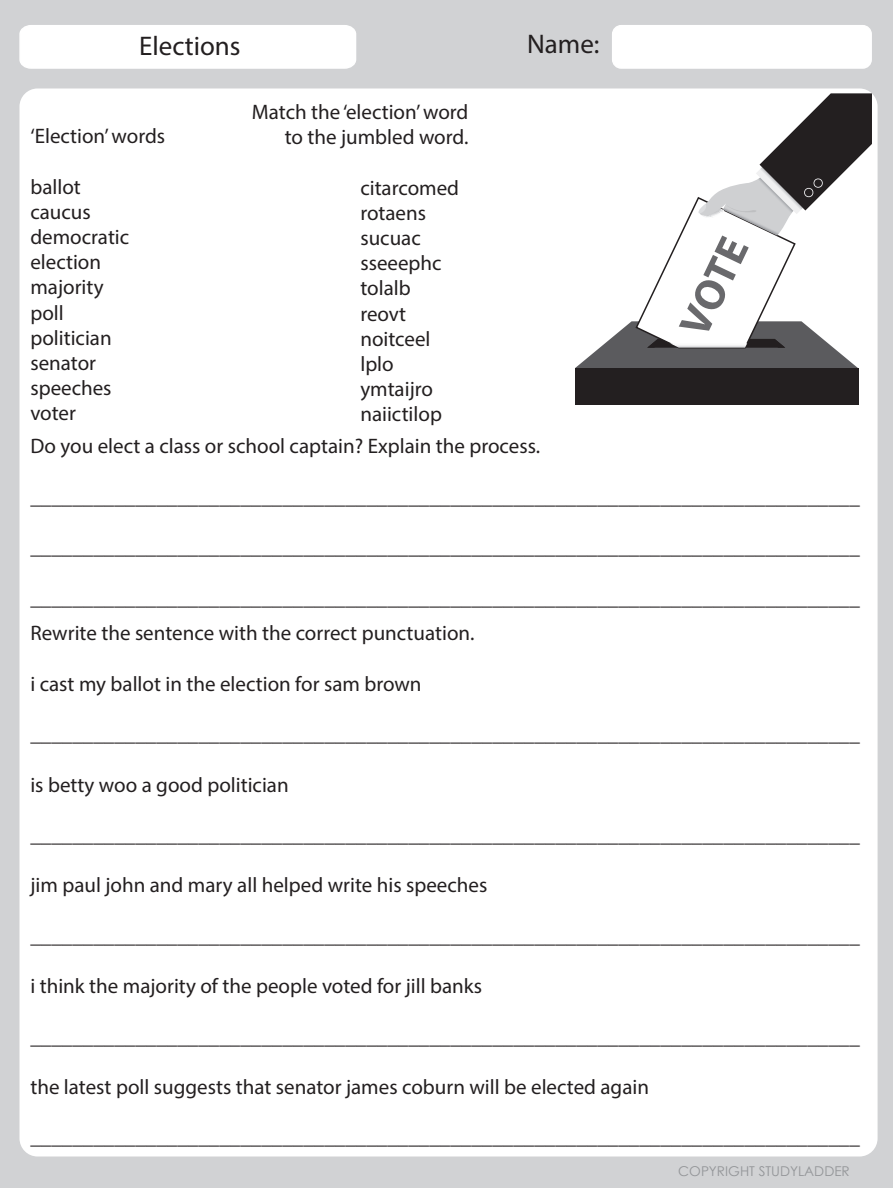
<style>
.page{position:relative;width:893px;height:1188px;background:#d1d2d4}
.page>*{position:absolute;margin:0;border:0;box-sizing:border-box;transform-origin:0 0}
.t1{font:27px "Myriad Pro";color:#231f20}
.t2{font:21px/25.2px "Myriad Pro";color:#231f20}
.t3{font:13.5px "Century Gothic";color:#939598}
</style>
<div class="page">
<div style="left:20px;top:89px;width:858px;height:1068px;background:#fff;border-radius:18px"></div>
<div style="left:613px;top:26px;width:258px;height:42px;background:#fff;border-radius:9px"></div>
<div style="left:612px;top:25px;width:260px;height:44px;border:2px solid #fff;border-radius:9px"></div>
<div style="left:19px;top:25px;width:338px;height:44px;background:#fff"></div>
<div style="left:575px;top:368px;width:283px;height:36px;background:#231f20"></div>
<svg style="left:575px;top:93px;width:297px;height:275px"></svg>
<p class="t1" style="left:139px;top:29px;width:103px">Elections</p>
<p class="t1" style="left:527px;top:27px;width:74px">Name:</p>
<p class="t2" style="left:252px;top:99px;width:218px;text-align:right">Match the ‘election’ word to the jumbled word.</p>
<p class="t2" style="left:360px;top:175px;width:100px">citarcomed rotaens sucuac sseeephc tolalb reovt noitceel lplo ymtaijro naiictilop</p>
<p class="t2" style="left:30px;top:433px;width:511px">Do you elect a class or school captain? Explain the process.</p>
<p class="t2" style="left:30px;top:123px;width:136px">‘Election’ words</p>
<p class="t2" style="left:30px;top:174px;width:100px">ballot caucus democratic election majority poll politician senator speeches voter</p>
<p class="t2" style="left:30px;top:484px;width:831px">_______________________________________________________________________________</p>
<p class="t2" style="left:30px;top:534px;width:831px">_______________________________________________________________________________</p>
<p class="t2" style="left:30px;top:579px;width:831px;line-height:35.8px">_______________________________________________________________________________<br>Rewrite the sentence with the correct punctuation.</p>
<p class="t2" style="left:30px;top:671px;width:393px">i cast my ballot in the election for sam brown</p>
<p class="t2" style="left:30px;top:721px;width:831px">_______________________________________________________________________________</p>
<p class="t2" style="left:30px;top:772px;width:260px">is betty woo a good politician</p>
<p class="t2" style="left:30px;top:822px;width:831px">_______________________________________________________________________________</p>
<p class="t2" style="left:30px;top:872px;width:458px">jim paul john and mary all helped write his speeches</p>
<p class="t2" style="left:30px;top:923px;width:831px">_______________________________________________________________________________</p>
<p class="t2" style="left:30px;top:973px;width:453px">i think the majority of the people voted for jill banks</p>
<p class="t2" style="left:30px;top:1024px;width:831px">_______________________________________________________________________________</p>
<p class="t2" style="left:30px;top:1074px;width:620px">the latest poll suggests that senator james coburn will be elected again</p>
<p class="t2" style="left:30px;top:1124px;width:831px">_______________________________________________________________________________</p>
<p class="t3" style="left:678px;top:1161px;width:173px">COPYRIGHT STUDYLADDER</p>
</div>
